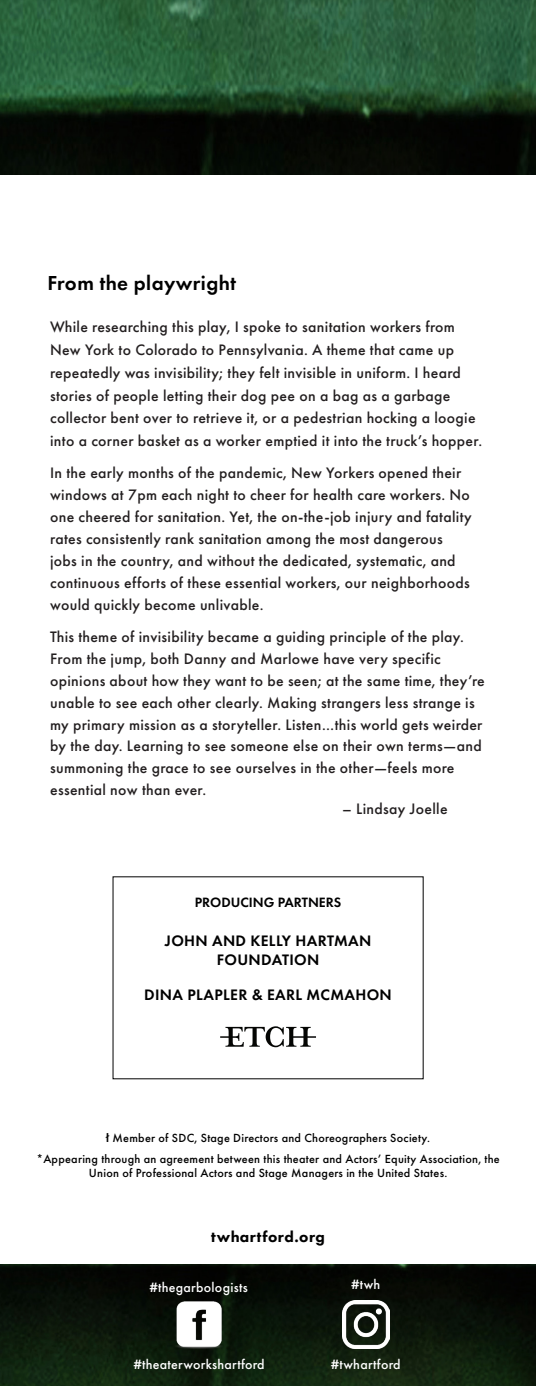
<style>
.page{position:relative;width:536px;height:1386px;background:#fff}
.page>*{position:absolute;margin:0;border:0;box-sizing:border-box;transform-origin:0 0}
.t1{font:600 21px "Futura PT";letter-spacing:.02em;color:#000}
.t2{font:500 15.75px/21.9px "Futura PT";letter-spacing:.02em;color:#231f20}
.t3{font:600 15.75px "Futura PT";letter-spacing:.02em;color:#000001}
.t4{font:800 15.75px "Futura PT";letter-spacing:.03em;color:#000001}
.t5{font:500 14px "Futura PT";letter-spacing:.02em;color:#fff}
.t6{font:600 14px "Futura PT";color:#000001}
.t7{font:500 12.25px/14px "Futura PT";letter-spacing:.02em;color:#000001;text-align:center}
.s1{font-weight:600}
</style>
<div class="page">
<img style="left:0;top:1264px;width:536px;height:122px">
<img style="left:175px;top:1301px;width:47px;height:47px">
<img style="left:342px;top:1301px;width:47px;height:47px">
<img style="left:0;top:0;width:536px;height:174px">
<svg style="left:220px;top:1026px;width:96px;height:21px"></svg>
<p class="t1" style="left:47px;top:270px;width:190px">From the playwright</p>
<p class="t2" style="left:50px;top:316px;width:433px;line-height:22.8px">While researching this play, I spoke to sanitation workers from New York to Colorado to Pennsylvania. A theme that came up repeatedly was invisibility; they felt invisible in uniform. I heard stories of people letting their dog pee on a bag as a garbage collector bent over to retrieve it, or a pedestrian hocking a loogie into a corner basket as a worker emptied it into the truck’s hopper.</p>
<p class="t2" style="left:50px;top:462px;width:423px">In the early months of the pandemic, New Yorkers opened their windows at 7pm each night to cheer for health care workers. No one cheered for sanitation. Yet, the on-the-job injury and fatality rates consistently rank sanitation among the most dangerous jobs in the country, and without the dedicated, systematic, and continuous efforts of these essential workers, our neighborhoods would quickly become unlivable.</p>
<p class="t2" style="left:50px;top:626px;width:436px">This theme of invisibility became a guiding principle of the play.<br>From the jump, both Danny and Marlowe have very specific opinions about how they want to be seen; at the same time, they’re unable to see each other clearly. Making strangers less strange is my primary mission as a storyteller. Listen…this world gets weirder by the day. Learning to see someone else on their own terms—and summoning the grace to see ourselves in the other—feels more essential now than ever.</p>
<p class="t2" style="left:342px;top:798px;width:107px">– Lindsay Joelle</p>
<p class="t6" style="left:195px;top:894px;width:148px">PRODUCING PARTNERS</p>
<p class="t3" style="left:165px;top:931px;width:208px">JOHN AND KELLY HARTMAN</p>
<p class="t3" style="left:217px;top:950px;width:104px">FOUNDATION</p>
<p class="t3" style="left:144px;top:985px;width:249px">DINA PLAPLER &amp; EARL MCMAHON</p>
<p class="t7" style="left:106px;top:1131px;width:325px"><span class="s1">ł</span> Member of SDC, Stage Directors and Choreographers Society.</p>
<p class="t7" style="left:36px;top:1152px;width:465px">*Appearing through an agreement between this theater and Actors’ Equity Association, the<br>Union of Professional Actors and Stage Managers in the United States.</p>
<p class="t4" style="left:211px;top:1227px;width:115px">twhartford.org</p>
<p class="t5" style="left:149px;top:1279px;width:100px">#thegarbologists</p>
<p class="t5" style="left:351px;top:1276px;width:31px">#twh</p>
<p class="t5" style="left:133px;top:1356px;width:133px">#theaterworkshartford</p>
<p class="t5" style="left:330px;top:1356px;width:71px">#twhartford</p>
</div>
